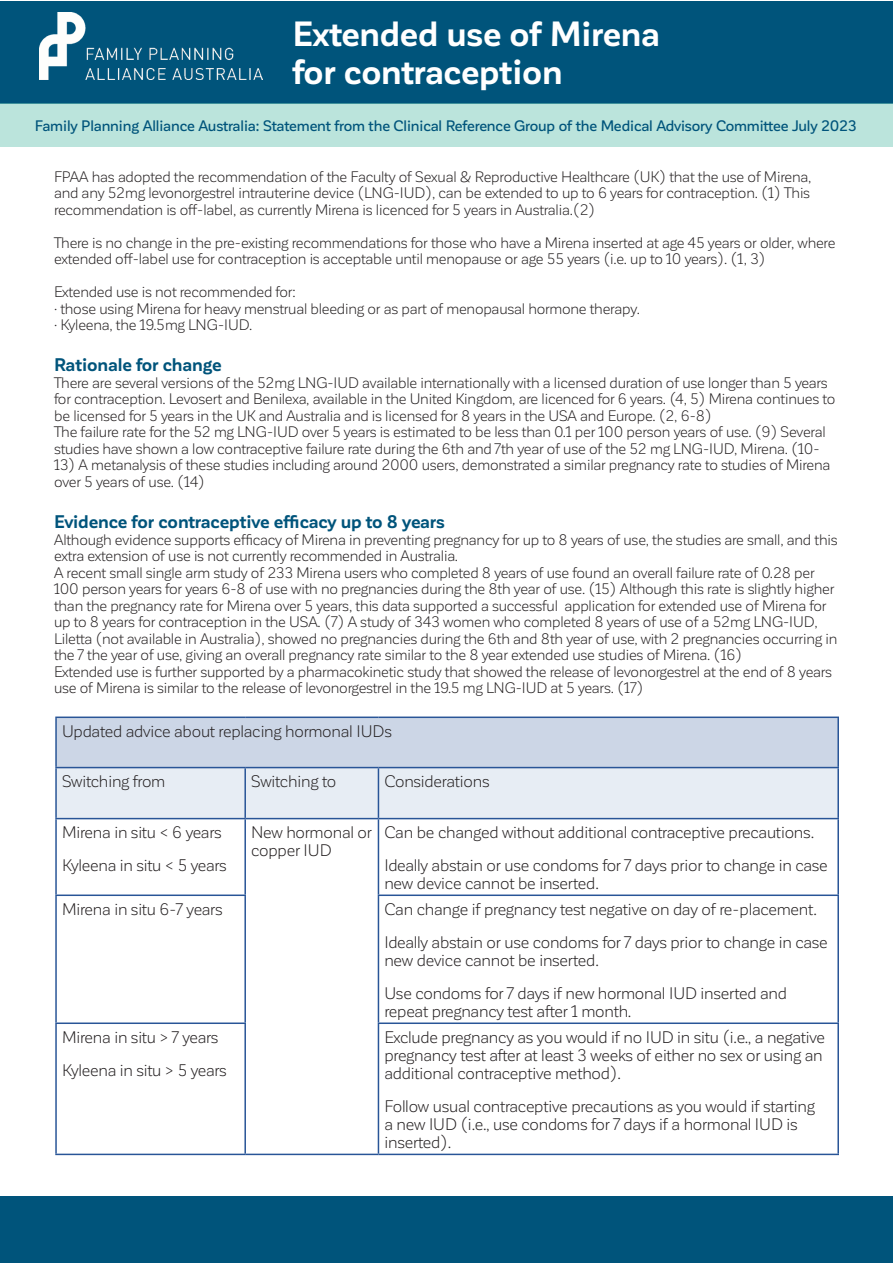
<style>
.page{position:relative;width:893px;height:1263px;background:#fff}
.page>*{position:absolute;margin:0;border:0;box-sizing:border-box;transform-origin:0 0}
.t1{font:700 34.5px/38px "Corporative Sans";letter-spacing:-.01em;color:#fff}
.t2{font:700 18px "Corporative Sans";letter-spacing:-.01em;color:#00547b}
.t3{font:16.5px/33.2px "Corporative Sans";letter-spacing:-.015em;color:#231f20}
.t4{font:15px/16.5px "Corporative Sans";letter-spacing:-.015em;color:#231f20}
.t5{font:500 15px "Corporative Sans";letter-spacing:-.01em;color:#00547b}
</style>
<div class="page">
<div style="left:0;top:1px;width:893px;height:102px;background:#00547b"></div>
<img style="left:39px;top:13px;width:223px;height:67px">
<div style="left:0;top:1196px;width:893px;height:67px;background:#00547b"></div>
<div style="left:0;top:104px;width:893px;height:43px;background:#bbe4dc"></div>
<div style="left:56px;top:717px;width:782px;height:50px;background:#ccd6e6"></div>
<div style="left:57px;top:768px;width:780px;height:50px;background:#e7edf4"></div>
<hr style="left:55px;top:716px;width:190px;height:2px;background:#295597">
<hr style="left:55px;top:718px;width:2px;height:49px;background:#295597">
<hr style="left:245px;top:716px;width:133px;height:2px;background:#295597">
<hr style="left:378px;top:716px;width:461px;height:2px;background:#295597">
<hr style="left:837px;top:718px;width:2px;height:49px;background:#295597">
<hr style="left:55px;top:767px;width:190px;height:1px;background:#295597">
<hr style="left:55px;top:768px;width:2px;height:50px;background:#295597">
<hr style="left:245px;top:767px;width:133px;height:1px;background:#295597">
<hr style="left:244px;top:768px;width:2px;height:50px;background:#295597">
<hr style="left:378px;top:767px;width:461px;height:1px;background:#295597">
<hr style="left:378px;top:768px;width:1px;height:50px;background:#295597">
<hr style="left:837px;top:768px;width:2px;height:50px;background:#295597">
<hr style="left:55px;top:818px;width:190px;height:1px;background:#295597">
<hr style="left:55px;top:819px;width:2px;height:75px;background:#295597">
<hr style="left:245px;top:818px;width:133px;height:1px;background:#295597">
<hr style="left:244px;top:819px;width:2px;height:75px;background:#295597">
<hr style="left:378px;top:818px;width:461px;height:1px;background:#295597">
<hr style="left:378px;top:819px;width:1px;height:75px;background:#295597">
<hr style="left:837px;top:819px;width:2px;height:75px;background:#295597">
<hr style="left:55px;top:894px;width:191px;height:2px;background:#295597">
<hr style="left:55px;top:896px;width:2px;height:126px;background:#295597">
<hr style="left:244px;top:896px;width:2px;height:126px;background:#295597">
<hr style="left:378px;top:894px;width:461px;height:2px;background:#295597">
<hr style="left:378px;top:896px;width:1px;height:126px;background:#295597">
<hr style="left:837px;top:896px;width:2px;height:126px;background:#295597">
<hr style="left:55px;top:1022px;width:191px;height:2px;background:#295597">
<hr style="left:55px;top:1024px;width:2px;height:129px;background:#295597">
<hr style="left:244px;top:1024px;width:2px;height:129px;background:#295597">
<hr style="left:378px;top:1022px;width:461px;height:2px;background:#295597">
<hr style="left:378px;top:1024px;width:1px;height:129px;background:#295597">
<hr style="left:837px;top:1024px;width:2px;height:129px;background:#295597">
<hr style="left:55px;top:1153px;width:190px;height:2px;background:#295597">
<hr style="left:245px;top:1153px;width:133px;height:2px;background:#295597">
<hr style="left:378px;top:1153px;width:461px;height:2px;background:#295597">
<h1 class="t1" style="left:292px;top:15px;width:369px">Extended use of Mirena for contraception</h1>
<p class="t5" style="left:35px;top:118px;width:823px">Family Planning Alliance Australia: Statement from the Clinical Reference Group of the Medical Advisory Committee July 2023</p>
<p class="t4" style="left:54px;top:168px;width:759px;text-align:justify">FPAA has adopted the recommendation of the Faculty of Sexual &amp; Reproductive Healthcare (UK) that the use of Mirena, and any 52mg levonorgestrel intrauterine device (LNG-IUD), can be extended to up to 6 years for contraception. (1) This recommendation is off-label, as currently Mirena is licenced for 5 years in Australia.(2)</p>
<p class="t4" style="left:54px;top:234px;width:783px">There is no change in the pre-existing recommendations for those who have a Mirena inserted at age 45 years or older, where extended off-label use for contraception is acceptable until menopause or age 55 years (i.e. up to 10 years). (1, 3)</p>
<p class="t4" style="left:54px;top:284px;width:588px">Extended use is not recommended for:<br>· those using Mirena for heavy menstrual bleeding or as part of menopausal hormone therapy. · Kyleena, the 19.5mg LNG-IUD.</p>
<p class="t2" style="left:54px;top:355px;width:169px">Rationale for change</p>
<p class="t4" style="left:54px;top:375px;width:783px">There are several versions of the 52mg LNG-IUD available internationally with a licensed duration of use longer than 5 years for contraception. Levosert and Benilexa, available in the United Kingdom, are licenced for 6 years. (4, 5) Mirena continues to be licensed for 5 years in the UK and Australia and is licensed for 8 years in the USA and Europe. (2, 6-8)<br>The failure rate for the 52 mg LNG-IUD over 5 years is estimated to be less than 0.1 per 100 person years of use. (9) Several studies have shown a low contraceptive failure rate during the 6th and 7th year of use of the 52 mg LNG-IUD, Mirena. (10-</p>
<p class="t4" style="left:54px;top:457px;width:778px">13) A metanalysis of these studies including around 2000 users, demonstrated a similar pregnancy rate to studies of Mirena over 5 years of use. (14)</p>
<p class="t2" style="left:54px;top:512px;width:392px">Evidence for contraceptive efficacy up to 8 years</p>
<p class="t4" style="left:54px;top:531px;width:785px">Although evidence supports efficacy of Mirena in preventing pregnancy for up to 8 years of use, the studies are small, and this extra extension of use is not currently recommended in Australia.<br>A recent small single arm study of 233 Mirena users who completed 8 years of use found an overall failure rate of 0.28 per 100 person years for years 6-8 of use with no pregnancies during the 8th year of use. (15) Although this rate is slightly higher than the pregnancy rate for Mirena over 5 years, this data supported a successful application for extended use of Mirena for up to 8 years for contraception in the USA. (7) A study of 343 women who completed 8 years of use of a 52mg LNG-IUD, Liletta (not available in Australia), showed no pregnancies during the 6th and 8th year of use, with 2 pregnancies occurring in the 7 the year of use, giving an overall pregnancy rate similar to the 8 year extended use studies of Mirena. (16)<br>Extended use is further supported by a pharmacokinetic study that showed the release of levonorgestrel at the end of 8 years use of Mirena is similar to the release of levonorgestrel in the 19.5 mg LNG-IUD at 5 years. (17)</p>
<p class="t3" style="left:62px;top:714px;width:331px">Updated advice about replacing hormonal IUDs</p>
<p class="t3" style="left:62px;top:765px;width:105px">Switching from</p>
<p class="t3" style="left:251px;top:765px;width:87px">Switching to</p>
<p class="t3" style="left:384px;top:765px;width:107px">Considerations</p>
<p class="t3" style="left:62px;top:816px;width:166px">Mirena in situ &lt; 6 years<br>Kyleena in situ &lt; 5 years</p>
<p class="t3" style="left:251px;top:823px;width:122px;line-height:18.1px">New hormonal or copper IUD</p>
<p class="t3" style="left:384px;top:816px;width:445px">Can be changed without additional contraceptive precautions.<br>Ideally abstain or use condoms for 7 days prior to change in case</p>
<p class="t3" style="left:384px;top:867px;width:216px">new device cannot be inserted.</p>
<p class="t3" style="left:62px;top:892px;width:162px">Mirena in situ 6-7 years</p>
<p class="t3" style="left:384px;top:892px;width:445px">Can change if pregnancy test negative on day of re-placement.<br>Ideally abstain or use condoms for 7 days prior to change in case</p>
<p class="t3" style="left:384px;top:944px;width:404px">new device cannot be inserted.<br>Use condoms for 7 days if new hormonal IUD inserted and</p>
<p class="t3" style="left:384px;top:995px;width:249px">repeat pregnancy test after 1 month.</p>
<p class="t3" style="left:62px;top:1020px;width:166px">Mirena in situ &gt; 7 years<br>Kyleena in situ &gt; 5 years</p>
<p class="t3" style="left:384px;top:1028px;width:442px;line-height:18.1px">Exclude pregnancy as you would if no IUD in situ (i.e., a negative pregnancy test after at least 3 weeks of either no sex or using an additional contraceptive method).</p>
<p class="t3" style="left:384px;top:1097px;width:432px;line-height:18.1px">Follow usual contraceptive precautions as you would if starting a new IUD (i.e., use condoms for 7 days if a hormonal IUD is inserted).</p>
</div>
